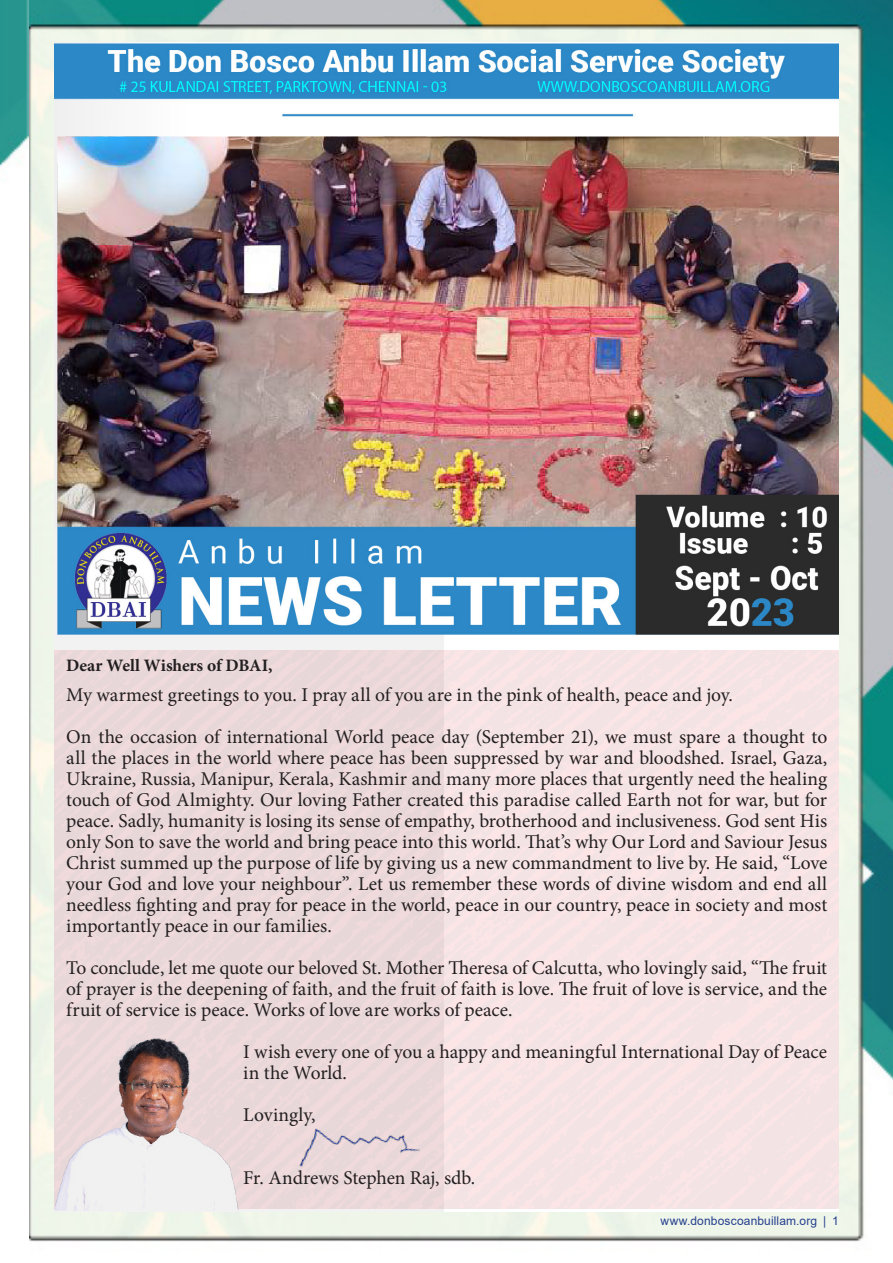
<style>
.page{position:relative;width:893px;height:1263px;background:#fff}
.page>*{position:absolute;margin:0;border:0;box-sizing:border-box;transform-origin:0 0}
.t1{font:19.5px/21px "Minion Pro";color:#231f20;text-align:justify}
.t2{font:700 17.4px "Minion Pro";letter-spacing:-.005em;color:#231f20}
.t3{font:12px "Arial";letter-spacing:.01em;color:#253f8e}
</style>
<div class="page">
<img style="left:28px;top:0;width:865px;height:1242px">
<img style="left:0;top:0;width:28px;height:167px">
<img style="left:55px;top:43px;width:784px;height:1169px">
<img style="left:54px;top:650px;width:785px;height:559px">
<img style="left:55px;top:1027px;width:189px;height:184px">
<img style="left:292px;top:1104px;width:138px;height:99px">
<p class="t2" style="left:66px;top:653px;width:208px">Dear Well Wishers of DBAI,</p>
<p class="t1" style="left:66px;top:684px;width:668px">My warmest greetings to you. I pray all of you are in the pink of health, peace and joy.</p>
<p class="t1" style="left:66px;top:726px;width:762px">On the occasion of international World peace day (September 21), we must spare a thought to all the places in the world where peace has been suppressed by war and bloodshed. Israel, Gaza, Ukraine, Russia, Manipur, Kerala, Kashmir and many more places that urgently need the healing touch of God Almighty. Our loving Father created this paradise called Earth not for war, but for peace. Sadly, humanity is losing its sense of empathy, brotherhood and inclusiveness. God sent His only Son to save the world and bring peace into this world. That’s why Our Lord and Saviour Jesus Christ summed up the purpose of life by giving us a new commandment to live by. He said, “Love your God and love your neighbour”. Let us remember these words of divine wisdom and end all needless fighting and pray for peace in the world, peace in our country, peace in society and most importantly peace in our families.</p>
<p class="t1" style="left:66px;top:957px;width:762px">To conclude, let me quote our beloved St. Mother Theresa of Calcutta, who lovingly said, “The fruit of prayer is the deepening of faith, and the fruit of faith is love. The fruit of love is service, and the fruit of service is peace. Works of love are works of peace.</p>
<p class="t1" style="left:243px;top:1041px;width:585px">I wish every one of you a happy and meaningful International Day of Peace in the World.</p>
<p class="t1" style="left:243px;top:1104px;width:74px">Lovingly,</p>
<p class="t1" style="left:243px;top:1167px;width:234px">Fr. Andrews Stephen Raj, sdb.</p>
<p class="t3" style="left:660px;top:1213px;width:180px">www.donboscoanbuillam.org | 1</p>
</div>
